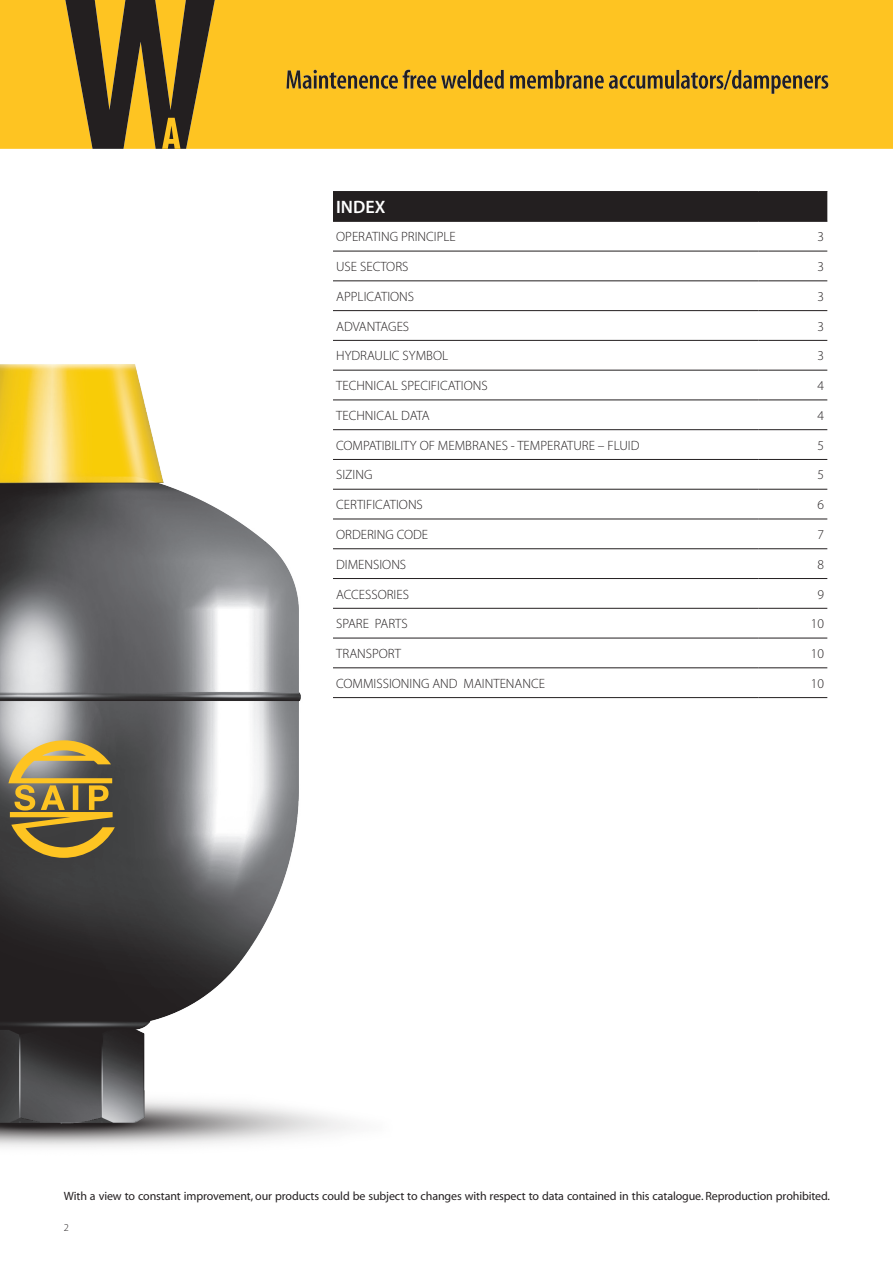
<style>
.page{position:relative;width:893px;height:1263px;background:#fff}
.page>*{position:absolute;margin:0;border:0;box-sizing:border-box;transform-origin:0 0}
.t1{font:18px "Myriad MM 565 600";color:#fff}
.t2{font:13.5px "Myriad MM 215 600";color:#231f20}
.t3{font:12px "Myriad MM 400 600";letter-spacing:-.01em;color:#231f20}
.t4{font:10.5px "Myriad MM 215 600";color:#231f20}
</style>
<div class="page">
<img style="left:0;top:250px;width:441px;height:897px">
<div style="left:333px;top:192px;width:494px;height:29px;background:#231f20"></div>
<hr style="left:333px;top:191px;width:425px;height:1px;background:#231f20">
<hr style="left:758px;top:191px;width:69px;height:1px;background:#231f20">
<hr style="left:333px;top:221px;width:425px;height:1px;background:#231f20">
<hr style="left:758px;top:221px;width:69px;height:1px;background:#231f20">
<hr style="left:333px;top:251px;width:425px;height:1px;background:#231f20">
<hr style="left:758px;top:251px;width:69px;height:1px;background:#231f20">
<hr style="left:333px;top:281px;width:425px;height:1px;background:#231f20">
<hr style="left:758px;top:281px;width:69px;height:1px;background:#231f20">
<hr style="left:333px;top:310px;width:425px;height:1px;background:#231f20">
<hr style="left:758px;top:310px;width:69px;height:1px;background:#231f20">
<hr style="left:333px;top:340px;width:425px;height:1px;background:#231f20">
<hr style="left:758px;top:340px;width:69px;height:1px;background:#231f20">
<hr style="left:333px;top:370px;width:425px;height:1px;background:#231f20">
<hr style="left:758px;top:370px;width:69px;height:1px;background:#231f20">
<hr style="left:333px;top:400px;width:425px;height:1px;background:#231f20">
<hr style="left:758px;top:400px;width:69px;height:1px;background:#231f20">
<hr style="left:333px;top:429px;width:425px;height:1px;background:#231f20">
<hr style="left:758px;top:429px;width:69px;height:1px;background:#231f20">
<hr style="left:333px;top:459px;width:425px;height:1px;background:#231f20">
<hr style="left:758px;top:459px;width:69px;height:1px;background:#231f20">
<hr style="left:333px;top:489px;width:425px;height:1px;background:#231f20">
<hr style="left:758px;top:489px;width:69px;height:1px;background:#231f20">
<hr style="left:333px;top:519px;width:425px;height:1px;background:#231f20">
<hr style="left:758px;top:519px;width:69px;height:1px;background:#231f20">
<hr style="left:333px;top:548px;width:425px;height:1px;background:#231f20">
<hr style="left:758px;top:548px;width:69px;height:1px;background:#231f20">
<hr style="left:333px;top:578px;width:425px;height:1px;background:#231f20">
<hr style="left:758px;top:578px;width:69px;height:1px;background:#231f20">
<hr style="left:333px;top:608px;width:425px;height:1px;background:#231f20">
<hr style="left:758px;top:608px;width:69px;height:1px;background:#231f20">
<hr style="left:333px;top:638px;width:425px;height:1px;background:#231f20">
<hr style="left:758px;top:638px;width:69px;height:1px;background:#231f20">
<hr style="left:333px;top:667px;width:425px;height:1px;background:#231f20">
<hr style="left:758px;top:667px;width:69px;height:1px;background:#231f20">
<hr style="left:333px;top:697px;width:425px;height:1px;background:#231f20">
<hr style="left:758px;top:697px;width:69px;height:1px;background:#231f20">
<svg style="left:8px;top:740px;width:107px;height:118px"></svg>
<div style="left:0;top:0;width:893px;height:149px;background:#fec422"></div>
<svg style="left:65px;top:0;width:150px;height:149px"></svg>
<svg style="left:286px;top:70px;width:542px;height:24px"></svg>
<h1 class="t1" style="left:336px;top:198px;width:51px">INDEX</h1>
<p class="t2" style="left:336px;top:230px;width:121px">OPERATING PRINCIPLE</p>
<p class="t2" style="left:817px;top:230px;width:8px">3</p>
<p class="t2" style="left:336px;top:260px;width:74px">USE SECTORS</p>
<p class="t2" style="left:817px;top:260px;width:8px">3</p>
<p class="t2" style="left:336px;top:290px;width:79px">APPLICATIONS</p>
<p class="t2" style="left:817px;top:290px;width:8px">3</p>
<p class="t2" style="left:336px;top:319px;width:75px">ADVANTAGES</p>
<p class="t2" style="left:817px;top:319px;width:8px">3</p>
<p class="t2" style="left:336px;top:349px;width:113px">HYDRAULIC SYMBOL</p>
<p class="t2" style="left:817px;top:349px;width:8px">3</p>
<p class="t2" style="left:336px;top:379px;width:153px">TECHNICAL SPECIFICATIONS</p>
<p class="t2" style="left:817px;top:379px;width:8px">4</p>
<p class="t2" style="left:336px;top:409px;width:95px">TECHNICAL DATA</p>
<p class="t2" style="left:817px;top:409px;width:8px">4</p>
<p class="t2" style="left:336px;top:439px;width:305px">COMPATIBILITY OF MEMBRANES - TEMPERATURE – FLUID</p>
<p class="t2" style="left:817px;top:439px;width:8px">5</p>
<p class="t2" style="left:336px;top:468px;width:38px">SIZING</p>
<p class="t2" style="left:817px;top:468px;width:8px">5</p>
<p class="t2" style="left:336px;top:498px;width:88px">CERTIFICATIONS</p>
<p class="t2" style="left:817px;top:498px;width:8px">6</p>
<p class="t2" style="left:336px;top:528px;width:93px">ORDERING CODE</p>
<p class="t2" style="left:817px;top:528px;width:8px">7</p>
<p class="t2" style="left:336px;top:558px;width:72px">DIMENSIONS</p>
<p class="t2" style="left:817px;top:558px;width:8px">8</p>
<p class="t2" style="left:336px;top:587px;width:74px">ACCESSORIES</p>
<p class="t2" style="left:817px;top:587px;width:8px">9</p>
<p class="t2" style="left:336px;top:617px;width:73px">SPARE PARTS</p>
<p class="t2" style="left:811px;top:617px;width:15px">10</p>
<p class="t2" style="left:336px;top:647px;width:66px">TRANSPORT</p>
<p class="t2" style="left:811px;top:647px;width:15px">10</p>
<p class="t2" style="left:336px;top:677px;width:210px">COMMISSIONING AND MAINTENANCE</p>
<p class="t2" style="left:811px;top:677px;width:15px">10</p>
<p class="t3" style="left:64px;top:1190px;width:768px">With a view to constant improvement, our products could be subject to changes with respect to data contained in this catalogue. Reproduction prohibited.</p>
<p class="t4" style="left:64px;top:1222px;width:7px">2</p>
</div>
